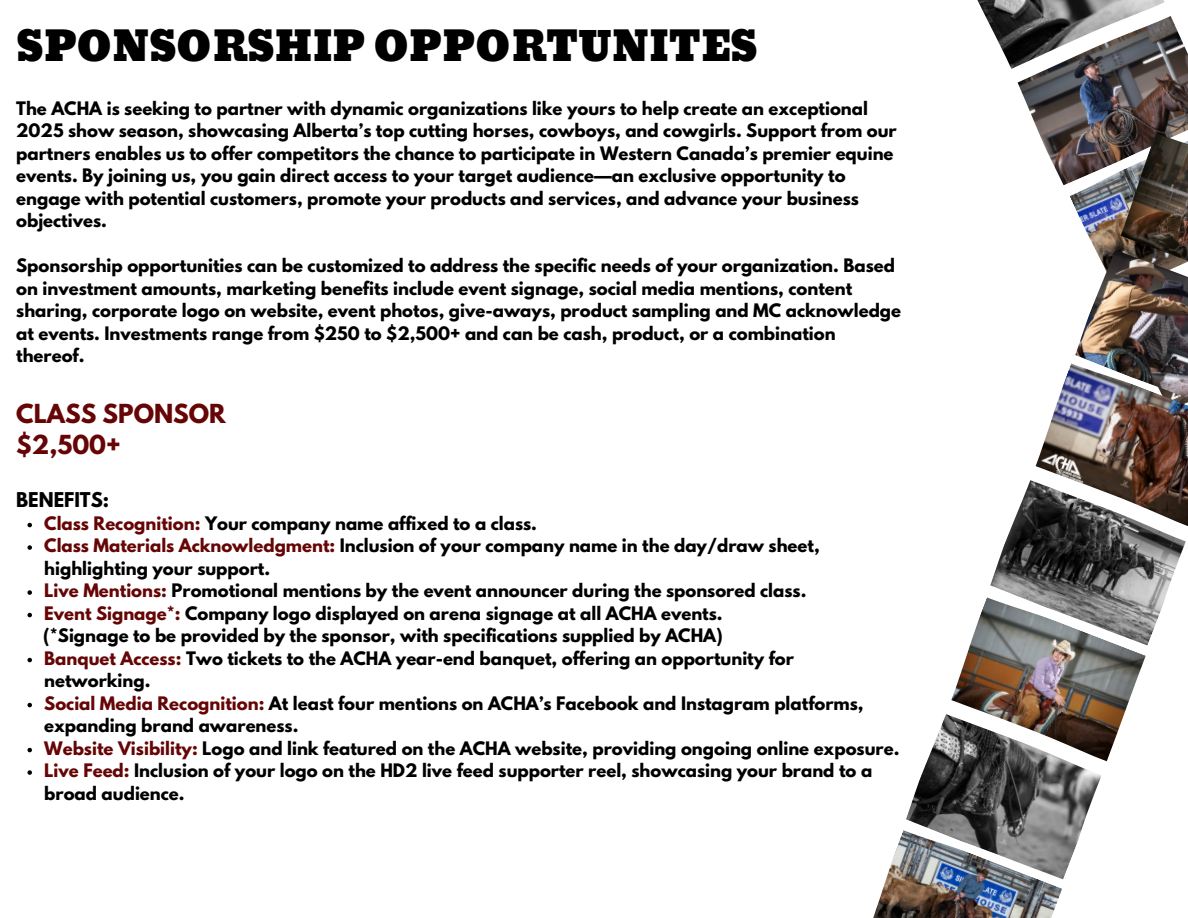
<style>
.page{position:relative;width:1188px;height:918px;background:#fff}
.page>*{position:absolute;margin:0;border:0;box-sizing:border-box;transform-origin:0 0}
.t1{font:40.5px "Bevan";color:#000}
.t2{font:700 23.25px/31.5px "League Spartan";color:#660505}
.t3{font:700 18.15px "League Spartan";color:#000}
.t4{font:700 16.5px/22.5px "League Spartan";color:#000}
.t5{font:700 16.5px/22.5px "League Spartan";color:#010101}
.s1{color:#660505}
</style>
<div class="page">
<img style="left:977px;top:0;width:187px;height:69px">
<img style="left:1018px;top:16px;width:170px;height:169px">
<img style="left:1070px;top:125px;width:118px;height:125px">
<img style="left:1121px;top:133px;width:67px;height:117px">
<img style="left:1075px;top:250px;width:113px;height:113px">
<img style="left:1036px;top:363px;width:152px;height:163px">
<img style="left:990px;top:480px;width:196px;height:165px">
<img style="left:951px;top:597px;width:195px;height:164px">
<img style="left:906px;top:714px;width:195px;height:165px">
<img style="left:873px;top:830px;width:189px;height:88px">
<svg style="left:27px;top:523px;width:5px;height:4px"></svg>
<svg style="left:27px;top:545px;width:5px;height:5px"></svg>
<svg style="left:27px;top:590px;width:5px;height:5px"></svg>
<svg style="left:27px;top:613px;width:5px;height:4px"></svg>
<svg style="left:27px;top:658px;width:5px;height:4px"></svg>
<svg style="left:27px;top:703px;width:5px;height:4px"></svg>
<svg style="left:27px;top:748px;width:5px;height:4px"></svg>
<svg style="left:27px;top:770px;width:5px;height:5px"></svg>
<p class="t1" style="left:16px;top:15px;width:743px">SPONSORSHIP OPPORTUNITES</p>
<p class="t4" style="left:16px;top:99px;width:882px">The ACHA is seeking to partner with dynamic organizations like yours to help create an exceptional 2025 show season, showcasing Alberta’s top cutting horses, cowboys, and cowgirls. Support from our partners enables us to offer competitors the chance to participate in Western Canada’s premier equine events. By joining us, you gain direct access to your target audience—an exclusive opportunity to engage with potential customers, promote your products and services, and advance your business objectives.</p>
<p class="t4" style="left:16px;top:256px;width:886px">Sponsorship opportunities can be customized to address the specific needs of your organization. Based on investment amounts, marketing benefits include event signage, social media mentions, content sharing, corporate logo on website, event photos, give-aways, product sampling and MC acknowledge at events. Investments range from $250 to $2,500+ and can be cash, product, or a combination thereof.</p>
<h4 class="t2" style="left:16px;top:401px;width:211px">CLASS SPONSOR $2,500+</h4>
<h4 class="t3" style="left:16px;top:491px;width:94px">BENEFITS:</h4>
<h2 class="t4" style="left:44px;top:514px;width:494px"><span class="s1">Class Recognition:</span> Your company name affixed to a class.</h2>
<h3 class="t4" style="left:44px;top:536px;width:777px"><span class="s1">Class Materials Acknowledgment:</span> Inclusion of your company name in the day/draw sheet, highlighting your support.</h3>
<p class="t4" style="left:44px;top:581px;width:764px"><span class="s1">Live Mentions:</span> Promotional mentions by the event announcer during the sponsored class.</p>
<p class="t4" style="left:44px;top:604px;width:680px"><span class="s1">Event Signage*:</span> Company logo displayed on arena signage at all ACHA events.</p>
<p class="t4" style="left:43px;top:626px;width:681px">(*Signage to be provided by the sponsor, with specifications supplied by ACHA)</p>
<p class="t4" style="left:44px;top:649px;width:751px"><span class="s1">Banquet Access:</span> Two tickets to the ACHA year-end banquet, offering an opportunity for networking.</p>
<h4 class="t4" style="left:44px;top:694px;width:821px"><span class="s1">Social Media Recognition:</span> At least four mentions on ACHA’s Facebook and Instagram platforms, expanding brand awareness.</h4>
<p class="t4" style="left:44px;top:739px;width:857px"><span class="s1">Website Visibility:</span> Logo and link featured on the ACHA website, providing ongoing online exposure.</p>
<p class="t5" style="left:44px;top:761px;width:829px"><span class="s1">Live Feed:</span> Inclusion of your logo on the HD2 live feed supporter reel, showcasing your brand to a broad audience.</p>
</div>
